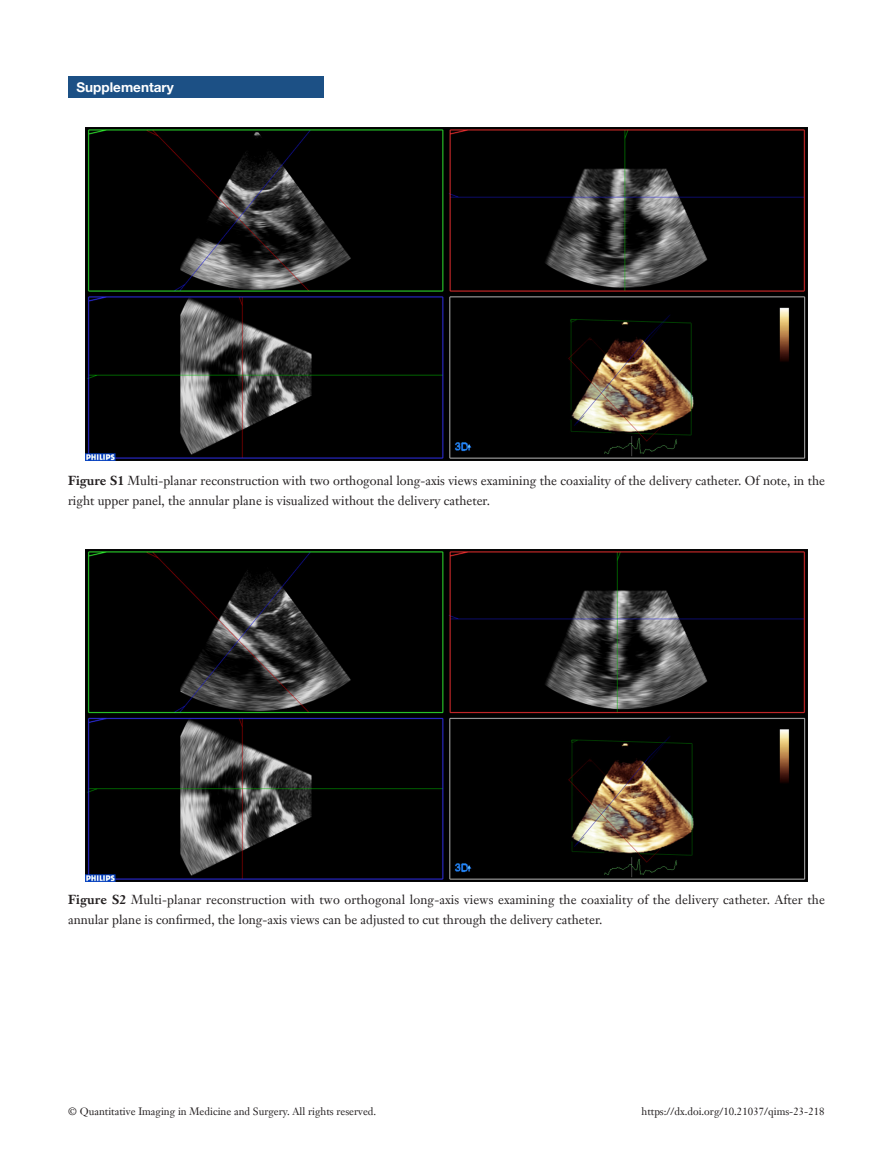
<style>
.page{position:relative;width:893px;height:1170px;background:#fff}
.page>*{position:absolute;margin:0;border:0;box-sizing:border-box;transform-origin:0 0}
.t1{font:700 13.5px "Helvetica Neue LT Pro";color:#fff}
.t2{font:12.75px/19.5px "Janson Text LT";color:#231f20}
.t3{font:10.5px "Janson Text LT";color:#231f20}
.s1{font-weight:700}
</style>
<div class="page">
<div style="left:68px;top:77px;width:255px;height:21px;background:#1c5085"></div>
<img style="left:85px;top:128px;width:723px;height:332px">
<img style="left:85px;top:549px;width:723px;height:332px">
<p class="t1" style="left:77px;top:79px;width:99px">Supplementary</p>
<p class="t2" style="left:68px;top:471px;width:758px"><span class="s1">Figure S1</span> Multi-planar reconstruction with two orthogonal long-axis views examining the coaxiality of the delivery catheter. Of note, in the right upper panel, the annular plane is visualized without the delivery catheter.</p>
<p class="t2" style="left:68px;top:890px;width:758px"><span class="s1">Figure S2</span> Multi-planar reconstruction with two orthogonal long-axis views examining the coaxiality of the delivery catheter. After the annular plane is confirmed, the long-axis views can be adjusted to cut through the delivery catheter.</p>
<p class="t3" style="left:68px;top:1104px;width:310px">© Quantitative Imaging in Medicine and Surgery. All rights reserved.</p>
<p class="t3" style="left:641px;top:1104px;width:185px">https://dx.doi.org/10.21037/qims-23-218</p>
</div>
